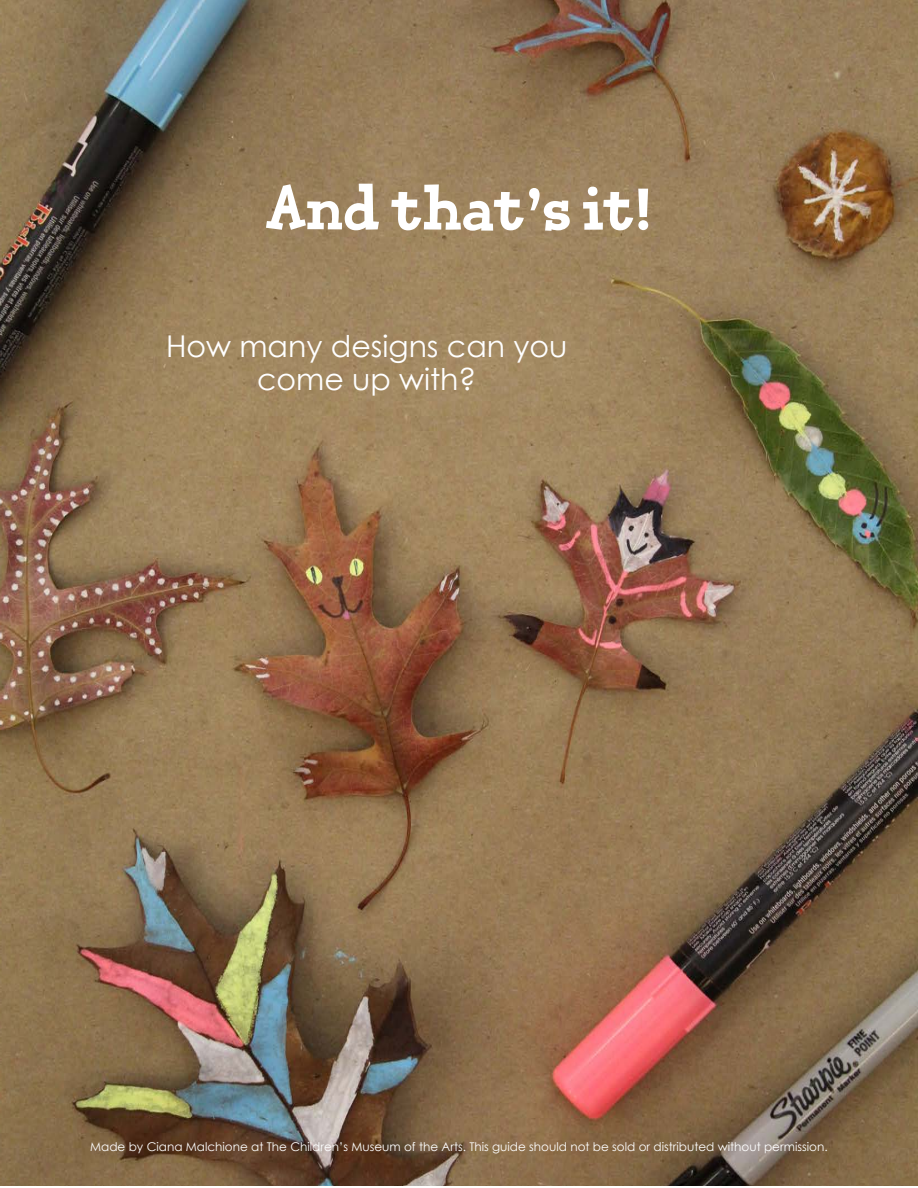
<style>
.page{position:relative;width:918px;height:1188px;background:#fff}
.page>*{position:absolute;margin:0;border:0;box-sizing:border-box;transform-origin:0 0}
.t1{font:60px "Hip Hip Hooray 2";color:#fff}
.t2{font:30px "Century Gothic";color:#fff}
.t3{font:12px "Century Gothic";color:#fff}
.s1{font-family:"Abadi";font-weight:800;font-stretch:condensed}
</style>
<div class="page">
<img style="left:0;top:0;width:918px;height:1186px">
<p class="t1" style="left:266px;top:182px;width:388px">And that<span class="s1">’</span>s it<span class="s1">!</span></p>
<p class="t2" style="left:166px;top:328px;width:403px">How many designs can you</p>
<p class="t2" style="left:257px;top:361px;width:221px">come up with?</p>
<p class="t3" style="left:90px;top:1139px;width:739px">Made by Ciana Malchione at The Children’s Museum of the Arts. This guide should not be sold or distributed without permission.</p>
</div>
